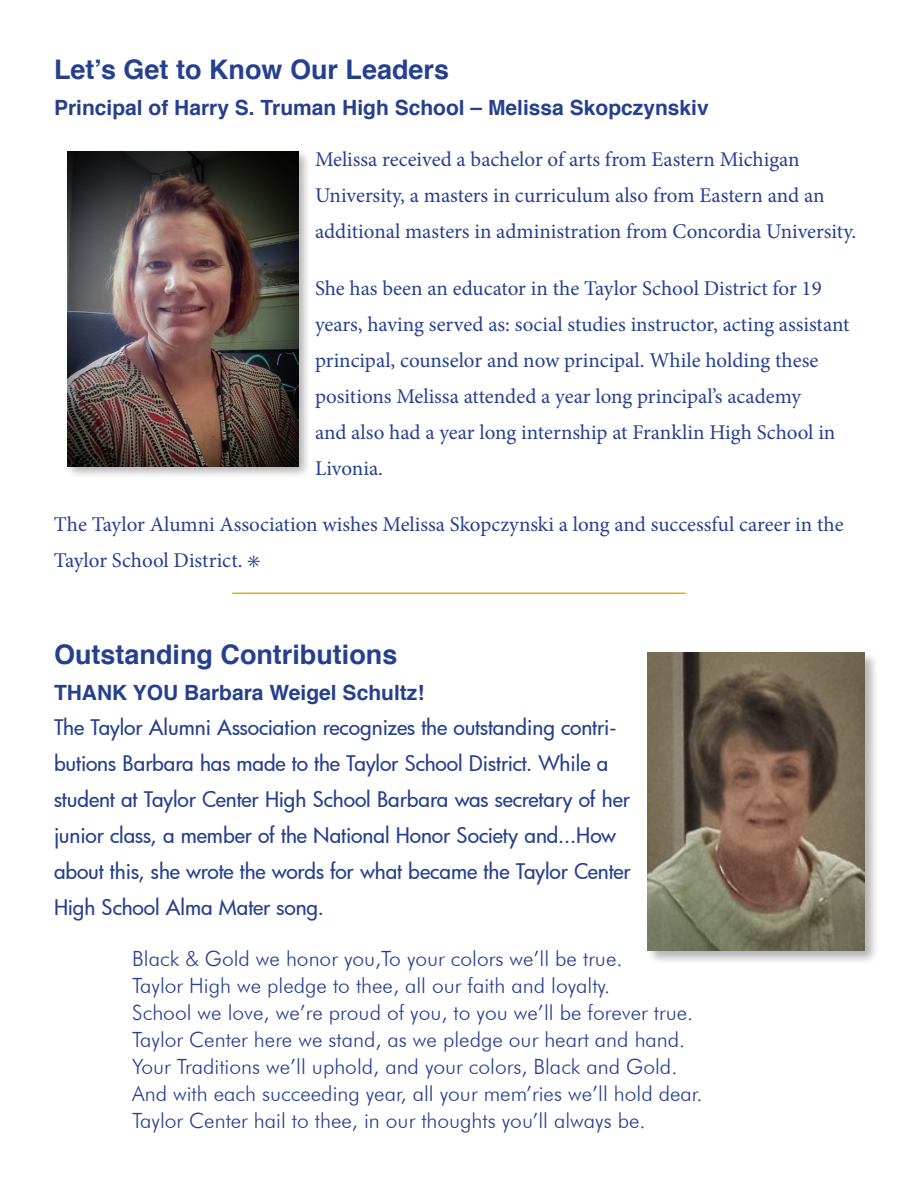
<style>
.page{position:relative;width:918px;height:1188px;background:#fff}
.page>*{position:absolute;margin:0;border:0;box-sizing:border-box;transform-origin:0 0}
.t1{font:700 27px "Helvetica";color:#25408f}
.t2{font:21px/36px "Minion Pro";color:#25408f}
.t3{font:300 21px/27px "Futura BT";color:#25408f}
.t4{font:21px/36px "Futura Md";letter-spacing:-.005em;color:#25408f}
.t5{font:700 21px "Helvetica";color:#25408f}
</style>
<div class="page">
<div style="left:64px;top:148px;width:247px;height:332px;background:#000;opacity:.3"></div>
<img style="left:68px;top:151px;width:230px;height:316px">
<hr style="left:232px;top:592px;width:454px;height:2px;background:#deb209">
<div style="left:646px;top:651px;width:233px;height:315px;background:#000;opacity:.3"></div>
<img style="left:648px;top:652px;width:216px;height:298px">
<p class="t1" style="left:54px;top:47px;width:397px">Let’s Get to Know Our Leaders</p>
<p class="t5" style="left:54px;top:90px;width:656px">Principal of Harry S. Truman High School – Melissa Skopczynskiv</p>
<p class="t2" style="left:315px;top:142px;width:543px">Melissa received a bachelor of arts from Eastern Michigan<br>University, a masters in curriculum also from Eastern and an additional masters in administration from Concordia University.</p>
<p class="t2" style="left:315px;top:270px;width:536px">She has been an educator in the Taylor School District for 19 years, having served as: social studies instructor, acting assistant principal, counselor and now principal. While holding these positions Melissa attended a year long principal’s academy<br>and also had a year long internship at Franklin High School in Livonia.</p>
<p class="t2" style="left:54px;top:506px;width:791px">The Taylor Alumni Association wishes Melissa Skopczynski a long and successful career in the<br>Taylor School District. ✳</p>
<p class="t1" style="left:54px;top:633px;width:345px">Outstanding Contributions</p>
<p class="t5" style="left:54px;top:676px;width:372px">THANK YOU Barbara Weigel Schultz!</p>
<p class="t4" style="left:54px;top:709px;width:578px">The Taylor Alumni Association recognizes the outstanding contri&shy;butions Barbara has made to the Taylor School District. While a student at Taylor Center High School Barbara was secretary of her junior class, a member of the National Honor Society and...How about this, she wrote the words for what became the Taylor Center High School Alma Mater song.</p>
<p class="t3" style="left:132px;top:945px;width:572px">Black &amp; Gold we honor you,To your colors we’ll be true.<br>Taylor High we pledge to thee, all our faith and loyalty.<br>School we love, we’re proud of you, to you we’ll be forever true.<br>Taylor Center here we stand, as we pledge our heart and hand.<br>Your Traditions we’ll uphold, and your colors, Black and Gold.<br>And with each succeeding year, all your mem’ries we’ll hold dear.<br>Taylor Center hail to thee, in our thoughts you’ll always be.</p>
</div>
